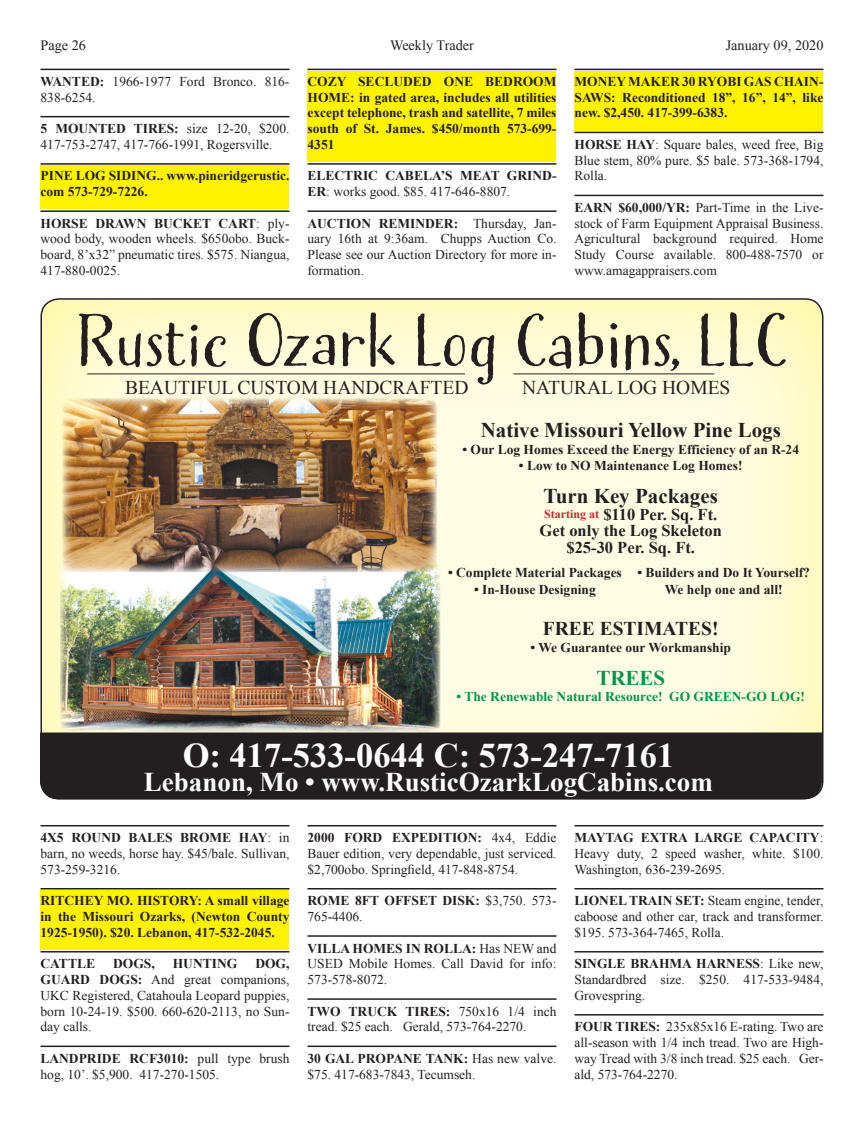
<style>
.page{position:relative;width:864px;height:1121px;background:#fff}
.page>*{position:absolute;margin:0;border:0;box-sizing:border-box;transform-origin:0 0}
.t1{font:73.95px "Buckley";color:#231f20;scale:1.18 1}
.t2{font:700 34.5px "Times New Roman";color:#fff}
.t3{font:700 27px "Times New Roman";color:#fff}
.t4{font:700 21px "Times New Roman";color:#231f20}
.t5{font:700 21px "Times New Roman";color:#00964b}
.t6{font:19.5px "Times New Roman";color:#231f20}
.t7{font:700 19.5px "Times New Roman";color:#231f20}
.t8{font:700 16.5px/16.5px "Times New Roman";color:#231f20;text-align:center}
.t9{font:14.25px "Times New Roman";color:#231f20}
.class{font:13.5px/15.8px "Times New Roman";color:#231f20;text-align:justify}
.YELLOW{font:700 13.5px/15.8px "Times New Roman";color:#231f20;text-align:justify}
.class-2{font:700 13.5px/15.8px "Times New Roman";color:#231f20}
.t10{font:700 13.5px "Times New Roman";color:#00964b}
.s1{font-weight:700}
.s2{font-weight:400}
.s3{font-size:12px;color:#d2232a}
</style>
<div class="page">
<hr style="left:40px;top:69px;width:250px;height:1px;background:#231f20">
<hr style="left:40px;top:116px;width:250px;height:1px;background:#231f20">
<hr style="left:40px;top:163px;width:250px;height:2px;background:#231f20">
<div style="left:40px;top:166px;width:250px;height:43px;background:#fff200"></div>
<hr style="left:40px;top:210px;width:250px;height:2px;background:#231f20">
<hr style="left:40px;top:825px;width:250px;height:1px;background:#231f20">
<hr style="left:40px;top:888px;width:250px;height:1px;background:#231f20">
<div style="left:40px;top:890px;width:250px;height:59px;background:#fff200"></div>
<hr style="left:40px;top:951px;width:250px;height:1px;background:#231f20">
<hr style="left:40px;top:1045px;width:250px;height:2px;background:#231f20">
<hr style="left:308px;top:69px;width:248px;height:1px;background:#231f20">
<div style="left:308px;top:71px;width:248px;height:91px;background:#fff200"></div>
<hr style="left:308px;top:163px;width:248px;height:2px;background:#231f20">
<hr style="left:308px;top:210px;width:248px;height:2px;background:#231f20">
<hr style="left:308px;top:825px;width:248px;height:1px;background:#231f20">
<hr style="left:308px;top:888px;width:248px;height:1px;background:#231f20">
<hr style="left:308px;top:935px;width:248px;height:1px;background:#231f20">
<hr style="left:308px;top:998px;width:248px;height:1px;background:#231f20">
<hr style="left:308px;top:1045px;width:248px;height:2px;background:#231f20">
<hr style="left:574px;top:69px;width:250px;height:1px;background:#231f20">
<div style="left:574px;top:71px;width:250px;height:59px;background:#fff200"></div>
<hr style="left:574px;top:132px;width:250px;height:1px;background:#231f20">
<hr style="left:574px;top:195px;width:250px;height:1px;background:#231f20">
<hr style="left:574px;top:825px;width:250px;height:1px;background:#231f20">
<hr style="left:574px;top:888px;width:250px;height:1px;background:#231f20">
<hr style="left:574px;top:951px;width:250px;height:1px;background:#231f20">
<hr style="left:574px;top:1014px;width:250px;height:1px;background:#231f20">
<div style="left:40px;top:298px;width:782px;height:500px;background:#fff;opacity:.75"></div>
<hr style="left:87px;top:373px;width:378px;height:1px;background:#231f20">
<hr style="left:514px;top:373px;width:200px;height:1px;background:#231f20">
<img style="left:60px;top:556px;width:381px;height:175px">
<img style="left:62px;top:398px;width:375px;height:174px">
<div style="left:40px;top:731px;width:783px;height:68px;background:#231f20"></div>
<p class="t9" style="left:40px;top:36px;width:47px">Page 26</p>
<p class="t9" style="left:390px;top:36px;width:85px">Weekly Trader</p>
<p class="t9" style="left:726px;top:36px;width:99px">January 09, 2020</p>
<p class="class" style="left:40px;top:73px;width:250px"><span class="s1">WANTED:</span> 1966-1977 Ford Bronco. 816-<br>838-6254.</p>
<p class="class" style="left:40px;top:121px;width:251px"><span class="s1">5 MOUNTED TIRES:</span> size 12-20, $200.<br>417-753-2747, 417-766-1991, Rogersville.</p>
<p class="YELLOW" style="left:40px;top:168px;width:251px">PINE LOG SIDING.. www.pineridgerustic. com 573-729-7226.</p>
<p class="class" style="left:40px;top:215px;width:250px"><span class="s1">HORSE DRAWN BUCKET CART</span>: ply&shy;wood body, wooden wheels. $650obo. Buck&shy;board, 8’x32” pneumatic tires. $575. Niangua, 417-880-0025.</p>
<p class="YELLOW" style="left:574px;top:73px;width:251px">MONEY MAKER 30 RYOBI GAS CHAIN-SAWS: Reconditioned 18”, 16”, 14”, like new. $2,450. 417-399-6383.</p>
<p class="class" style="left:574px;top:136px;width:251px"><span class="s1">HORSE HAY</span>: Square bales, weed free, Big Blue stem, 80% pure. $5 bale. 573-368-1794, Rolla.</p>
<p class="class" style="left:574px;top:199px;width:251px"><span class="s1">EARN $60,000/YR:</span> Part-Time in the Live&shy;stock of Farm Equipment Appraisal Business.<br>Agricultural background required. Home Study Course available. 800-488-7570 or www.amagappraisers.com</p>
<p class="YELLOW" style="left:308px;top:73px;width:251px">COZY SECLUDED ONE BEDROOM HOME: in gated area, includes all utilities except telephone, trash and satellite, 7 miles south of St. James. $450/month 573-699- 4351</p>
<p class="class-2" style="left:308px;top:168px;width:250px">ELECTRIC CABELA’S MEAT GRIND-<br>ER<span class="s2">: works good. $85. 417-646-8807.</span></p>
<p class="class" style="left:308px;top:215px;width:250px"><span class="s1">AUCTION REMINDER:</span> Thursday, Jan&shy;uary 16th at 9:36am. Chupps Auction Co.<br>Please see our Auction Directory for more in&shy;formation.</p>
<p class="t1" style="left:77px;top:298px;width:604px">Rustic Ozark Log Cabins, LLC</p>
<p class="t6" style="left:125px;top:374px;width:345px">BEAUTIFUL CUSTOM HANDCRAFTED</p>
<p class="t6" style="left:522px;top:374px;width:210px">NATURAL LOG HOMES</p>
<p class="t4" style="left:481px;top:416px;width:302px">Native Missouri Yellow Pine Logs</p>
<p class="YELLOW" style="left:462px;top:441px;width:338px">• Our Log Homes Exceed the Energy Efficiency of an R-24</p>
<p class="YELLOW" style="left:519px;top:457px;width:225px">• Low to NO Maintenance Log Homes!</p>
<p class="t4" style="left:544px;top:482px;width:176px">Turn Key Packages</p>
<p class="t8" style="left:540px;top:505px;width:184px"><span class="s3">Starting at</span> $110 Per. Sq. Ft.<br>Get only the Log Skeleton $25-30 Per. Sq. Ft.</p>
<p class="YELLOW" style="left:448px;top:564px;width:175px">• Complete Material Packages</p>
<p class="YELLOW" style="left:474px;top:581px;width:123px">• In-House Designing</p>
<p class="YELLOW" style="left:637px;top:564px;width:174px;line-height:16.5px;text-align:center">• Builders and Do It Yourself?<br>We help one and all!</p>
<p class="t7" style="left:543px;top:615px;width:177px">FREE ESTIMATES!</p>
<p class="YELLOW" style="left:531px;top:639px;width:202px">• We Guarantee our Workmanship</p>
<p class="t5" style="left:596px;top:663px;width:70px">TREES</p>
<p class="t10" style="left:457px;top:687px;width:350px">• The Renewable Natural Resource! GO GREEN-GO LOG!</p>
<p class="t2" style="left:183px;top:731px;width:493px">O: 417-533-0644 C: 573-247-7161</p>
<p class="t3" style="left:144px;top:763px;width:570px">Lebanon, Mo • www.RusticOzarkLogCabins.com</p>
<p class="class" style="left:40px;top:829px;width:251px"><span class="s1">4X5 ROUND BALES BROME HAY</span>: in barn, no weeds, horse hay. $45/bale. Sullivan, 573-259-3216.</p>
<p class="YELLOW" style="left:40px;top:892px;width:251px">RITCHEY MO. HISTORY: A small village in the Missouri Ozarks, (Newton County 1925-1950). $20. Lebanon, 417-532-2045.</p>
<p class="class-2" style="left:40px;top:955px;width:56px">CATTLE</p>
<p class="class-2" style="left:113px;top:955px;width:43px">DOGS,</p>
<p class="class-2" style="left:173px;top:955px;width:66px">HUNTING</p>
<p class="class" style="left:40px;top:955px;width:251px;text-indent:215px"><span class="s1">DOG, GUARD DOGS:</span> And great companions, UKC Registered, Catahoula Leopard puppies, born 10-24-19. $500. 660-620-2113, no Sun&shy;day calls.</p>
<p class="class" style="left:40px;top:1050px;width:251px"><span class="s1">LANDPRIDE RCF3010:</span> pull type brush hog, 10’. $5,900. 417-270-1505.</p>
<p class="class" style="left:308px;top:829px;width:251px"><span class="s1">2000 FORD EXPEDITION:</span> 4x4, Eddie Bauer edition, very dependable, just serviced. $2,700obo. Springfield, 417-848-8754.</p>
<p class="class" style="left:308px;top:892px;width:250px"><span class="s1">ROME 8FT OFFSET DISK:</span> $3,750. 573-<br>765-4406.</p>
<p class="class" style="left:308px;top:940px;width:250px"><span class="s1">VILLA HOMES IN ROLLA:</span> Has NEW and USED Mobile Homes. Call David for info:<br>573-578-8072.</p>
<p class="class" style="left:308px;top:1003px;width:251px"><span class="s1">TWO TRUCK TIRES:</span> 750x16 1/4 inch tread. $25 each. Gerald, 573-764-2270.</p>
<p class="class" style="left:308px;top:1050px;width:250px"><span class="s1">30 GAL PROPANE TANK:</span> Has new valve. $75. 417-683-7843, Tecumseh.</p>
<p class="class" style="left:574px;top:829px;width:251px"><span class="s1">MAYTAG EXTRA LARGE CAPACITY</span>:<br>Heavy duty, 2 speed washer, white. $100.<br>Washington, 636-239-2695.</p>
<p class="class" style="left:574px;top:892px;width:251px"><span class="s1">LIONEL TRAIN SET:</span> Steam engine, tender, caboose and other car, track and transformer. $195. 573-364-7465, Rolla.</p>
<p class="class" style="left:574px;top:955px;width:251px"><span class="s1">SINGLE BRAHMA HARNESS</span>: Like new, Standardbred size. $250. 417-533-9484, Grovespring.</p>
<p class="class" style="left:574px;top:1018px;width:250px"><span class="s1">FOUR TIRES:</span> 235x85x16 E-rating. Two are all-season with 1/4 inch tread. Two are High&shy;way Tread with 3/8 inch tread. $25 each. Ger&shy;ald, 573-764-2270.</p>
</div>
